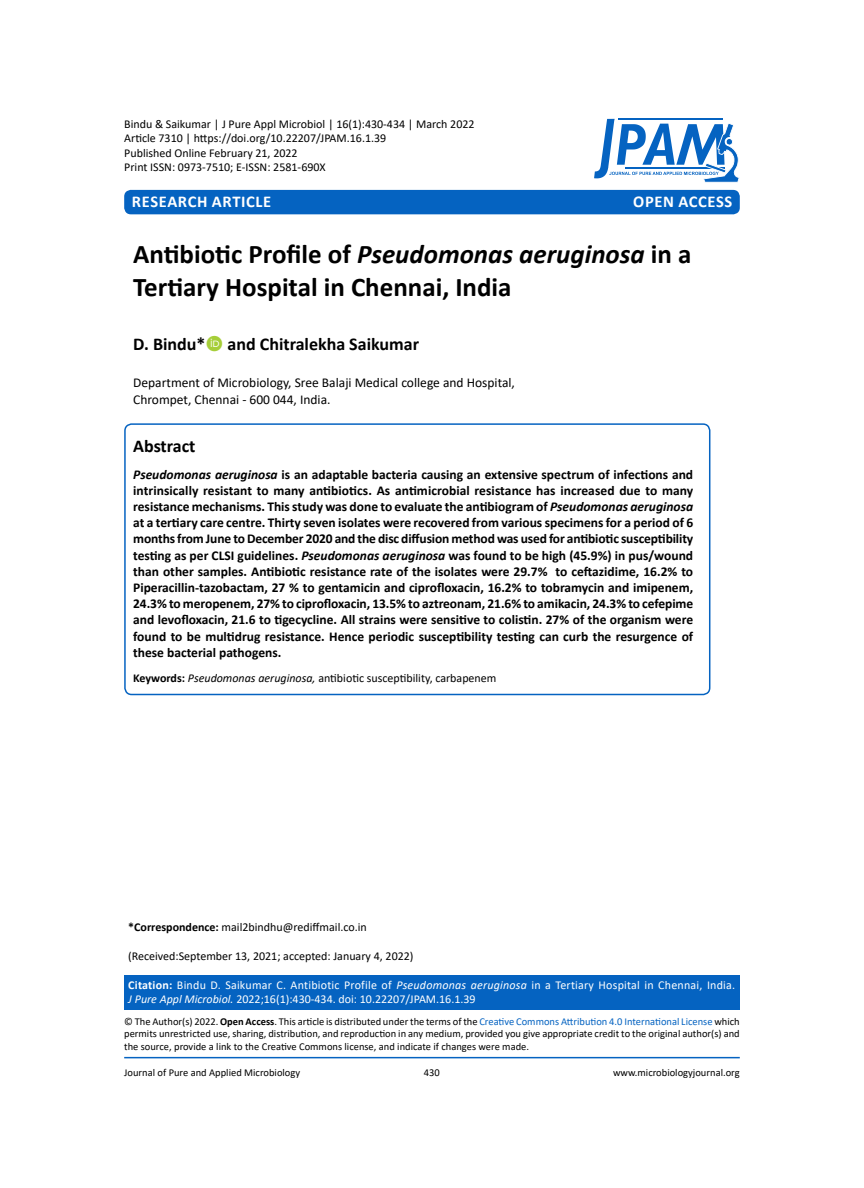
<style>
.page{position:relative;width:864px;height:1188px;background:#fff}
.page>*{position:absolute;margin:0;border:0;box-sizing:border-box;transform-origin:0 0}
.t1{font:700 27px/32.4px "Calibri";color:#000}
.t2{font:700 18px "Calibri";color:#000}
.t3{font:700 16.5px "Calibri";letter-spacing:.04em;color:#fff}
.t4{font:700 13.5px/16.2px "Calibri";color:#000;text-align:justify}
.t5{font:13.5px/16.2px "Calibri";color:#000}
.t6{font:12px/14.4px "Calibri";color:#000}
.t7{font:12px/14.4px "Calibri";letter-spacing:.02em;color:#fff}
.t8{font:10.5px/12.6px "Calibri";color:#000;text-align:justify}
.s1{font-style:italic}
.s2{font-weight:700}
.s3{color:#0563c1}
</style>
<div class="page">
<div style="left:124px;top:975px;width:616px;height:35px;background:#0563c1"></div>
<hr style="left:124px;top:1057px;width:616px;height:1px;background:#0563c1">
<div style="left:124px;top:190px;width:616px;height:24px;background:#0563c1;border-radius:7px"></div>
<svg style="left:594px;top:119px;width:145px;height:64px"></svg>
<div style="left:124px;top:423px;width:586px;height:272px;border:2px solid #0563c1;border-radius:7px"></div>
<p class="t6" style="left:124px;top:116px;width:352px">Bindu &amp; Saikumar | J Pure Appl Microbiol | 16(1):430-434 | March 2022<br>Article 7310 | https://doi.org/10.22207/JPAM.16.1.39<br>Published Online February 21, 2022<br>Print ISSN: 0973-7510; E-ISSN: 2581-690X</p>
<p class="t3" style="left:132px;top:189px;width:141px">Research Article</p>
<p class="t3" style="left:633px;top:189px;width:84px">OPEN ACCESS</p>
<h1 class="t1" style="left:133px;top:238px;width:560px">Antibiotic Profile of <span class="s1">Pseudomonas aeruginosa</span> in a<br>Tertiary Hospital in Chennai, India</h1>
<h2 class="t2" style="left:133px;top:331px;width:287px">D. Bindu* and Chitralekha Saikumar</h2>
<p class="t5" style="left:133px;top:375px;width:383px">Department of Microbiology, Sree Balaji Medical college and Hospital,<br>Chrompet, Chennai - 600 044, India.</p>
<h2 class="t2" style="left:133px;top:433px;width:64px">Abstract</h2>
<p class="t4" style="left:133px;top:466px;width:562px"><span class="s1">Pseudomonas aeruginosa</span> is an adaptable bacteria causing an extensive spectrum of infections and intrinsically resistant to many antibiotics. As antimicrobial resistance has increased due to many resistance mechanisms. This study was done to evaluate the antibiogram of <span class="s1">Pseudomonas aeruginosa </span>at a tertiary care centre. Thirty seven isolates were recovered from various specimens for a period of 6 months from June to December 2020 and the disc diffusion method was used for antibiotic susceptibility testing as per CLSI guidelines. <span class="s1">Pseudomonas aeruginosa</span> was found to be high (45.9%) in pus/wound than other samples. Antibiotic resistance rate of the isolates were 29.7% to ceftazidime, 16.2% to Piperacillin-tazobactam, 27 % to gentamicin and ciprofloxacin, 16.2% to tobramycin and imipenem, 24.3% to meropenem, 27% to ciprofloxacin, 13.5% to aztreonam, 21.6% to amikacin, 24.3% to cefepime and levofloxacin, 21.6 to tigecycline. All strains were sensitive to colistin. 27% of the organism were found to be multidrug resistance. Hence periodic susceptibility testing can curb the resurgence of these bacterial pathogens.</p>
<p class="t6" style="left:133px;top:670px;width:365px"><span class="s2">Keywords:</span> <span class="s1">Pseudomonas aeruginosa,</span> antibiotic susceptibility, carbapenem</p>
<p class="t6" style="left:128px;top:920px;width:240px"><span class="s2">*Correspondence:</span> mail2bindhu@rediffmail.co.in</p>
<p class="t6" style="left:128px;top:949px;width:287px">(Received:September 13, 2021; accepted: January 4, 2022)</p>
<p class="t7" style="left:128px;top:977px;width:608px"><span class="s2">Citation:</span> Bindu D. Saikumar C. Antibiotic Profile of <span class="s1">Pseudomonas aeruginosa</span> in a Tertiary Hospital in Chennai, India.<br><span class="s1">J Pure Appl Microbiol.</span> 2022;16(1):430-434. doi: 10.22207/JPAM.16.1.39</p>
<p class="t8" style="left:124px;top:1015px;width:617px">© The Author(s) 2022. <span class="s2">Open Access</span>. This article is distributed under the terms of the <span class="s3">Creative Commons Attribution 4.0 International License</span> which permits unrestricted use, sharing, distribution, and reproduction in any medium, provided you give appropriate credit to the original author(s) and the source, provide a link to the Creative Commons license, and indicate if changes were made.</p>
<p class="t8" style="left:124px;top:1066px;width:177px">Journal of Pure and Applied Microbiology</p>
<p class="t8" style="left:424px;top:1066px;width:17px">430</p>
<p class="t8" style="left:613px;top:1066px;width:128px">www.microbiologyjournal.org</p>
</div>
